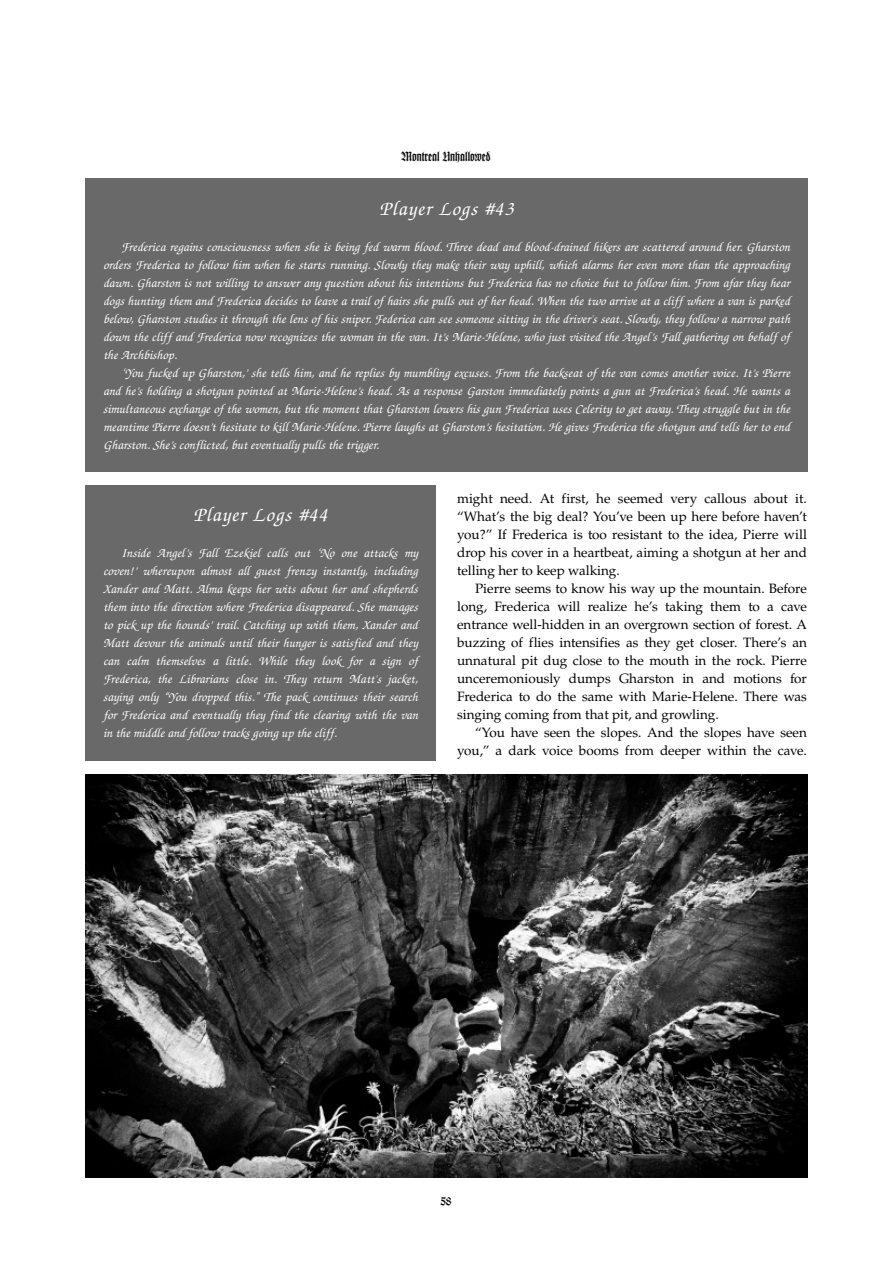
<style>
.page{position:relative;width:893px;height:1263px;background:#fff}
.page>*{position:absolute;margin:0;border:0;box-sizing:border-box;transform-origin:0 0}
.t1{font:italic 500 21px "URW Chancery L";letter-spacing:.05em;color:#fff}
.t2{font:italic 500 13.5px/18px "URW Chancery L";color:#fff;text-align:justify}
.t3{font:13.5px/18px "URW Palladio L Roma";color:#000;text-align:justify}
.t4{font:13.5px "Wilhelm Klingspor";color:#000}
</style>
<div class="page">
<div style="left:85px;top:179px;width:723px;height:293px;background:#696969"></div>
<div style="left:85px;top:485px;width:351px;height:275px;background:#696969"></div>
<img style="left:85px;top:774px;width:723px;height:404px">
<p class="t4" style="left:401px;top:151px;width:91px">Montreal Unhallowed</p>
<h1 class="t1" style="left:379px;top:200px;width:136px">Player Logs #43</h1>
<p class="t2" style="left:103px;top:239px;width:688px;text-indent:18px">Frederica regains consciousness when she is being fed warm blood. Three dead and blood-drained hikers are scattered around her. Gharston orders Frederica to follow him when he starts running. Slowly they make their way uphill, which alarms her even more than the approaching dawn. Gharston is not willing to answer any question about his intentions but Frederica has no choice but to follow him. From afar they hear dogs hunting them and Frederica decides to leave a trail of hairs she pulls out of her head. When the two arrive at a cliff where a van is parked below, Gharston studies it through the lens of his sniper. Federica can see someone sitting in the driver's seat. Slowly, they follow a narrow path down the cliff and Frederica now recognizes the woman in the van. It’s Marie-Helene, who just visited the Angel’s Fall gathering on behalf of the Archbishop.</p>
<p class="t2" style="left:103px;top:365px;width:688px;text-indent:18px">‘You fucked up Gharston,’ she tells him, and he replies by mumbling excuses. From the backseat of the van comes another voice. It’s Pierre and he’s holding a shotgun pointed at Marie-Helene’s head. As a response Garston immediately points a gun at Frederica’s head. He wants a simultaneous exchange of the women, but the moment that Gharston lowers his gun Frederica uses Celerity to get away. They struggle but in the meantime Pierre doesn’t hesitate to kill Marie-Helene. Pierre laughs at Gharston’s hesitation. He gives Frederica the shotgun and tells her to end Gharston. She’s conflicted, but eventually pulls the trigger.</p>
<h1 class="t1" style="left:193px;top:506px;width:136px">Player Logs #44</h1>
<p class="t2" style="left:103px;top:545px;width:316px;text-indent:18px">Inside Angel’s Fall Ezekiel calls out ‘No one attacks my coven!’ whereupon almost all guest frenzy instantly, including Xander and Matt. Alma keeps her wits about her and shepherds them into the direction where Frederica disappeared. She manages to pick up the hounds’ trail. Catching up with them, Xander and Matt devour the animals until their hunger is satisfied and they can calm themselves a little. While they look for a sign of Frederica, the Librarians close in. They return Matt's jacket, saying only “You dropped this.” The pack continues their search for Frederica and eventually they find the clearing with the van in the middle and follow tracks going up the cliff.</p>
<p class="t3" style="left:457px;top:491px;width:351px">might need. At first, he seemed very callous about it. “What’s the big deal? You’ve been up here before haven’t you?” If Frederica is too resistant to the idea, Pierre will drop his cover in a heartbeat, aiming a shotgun at her and telling her to keep walking.</p>
<p class="t3" style="left:457px;top:581px;width:351px;text-indent:18px">Pierre seems to know his way up the mountain. Before long, Frederica will realize he’s taking them to a cave entrance well-hidden in an overgrown section of forest. A buzzing of flies intensifies as they get closer. There’s an unnatural pit dug close to the mouth in the rock. Pierre unceremoniously dumps Gharston in and motions for Frederica to do the same with Marie-Helene. There was singing coming from that pit, and growling.</p>
<p class="t3" style="left:457px;top:725px;width:351px;text-align:right">“You have seen the slopes. And the slopes have seen you,” a dark voice booms from deeper within the cave.</p>
<p class="t4" style="left:440px;top:1195px;width:13px">58</p>
</div>
